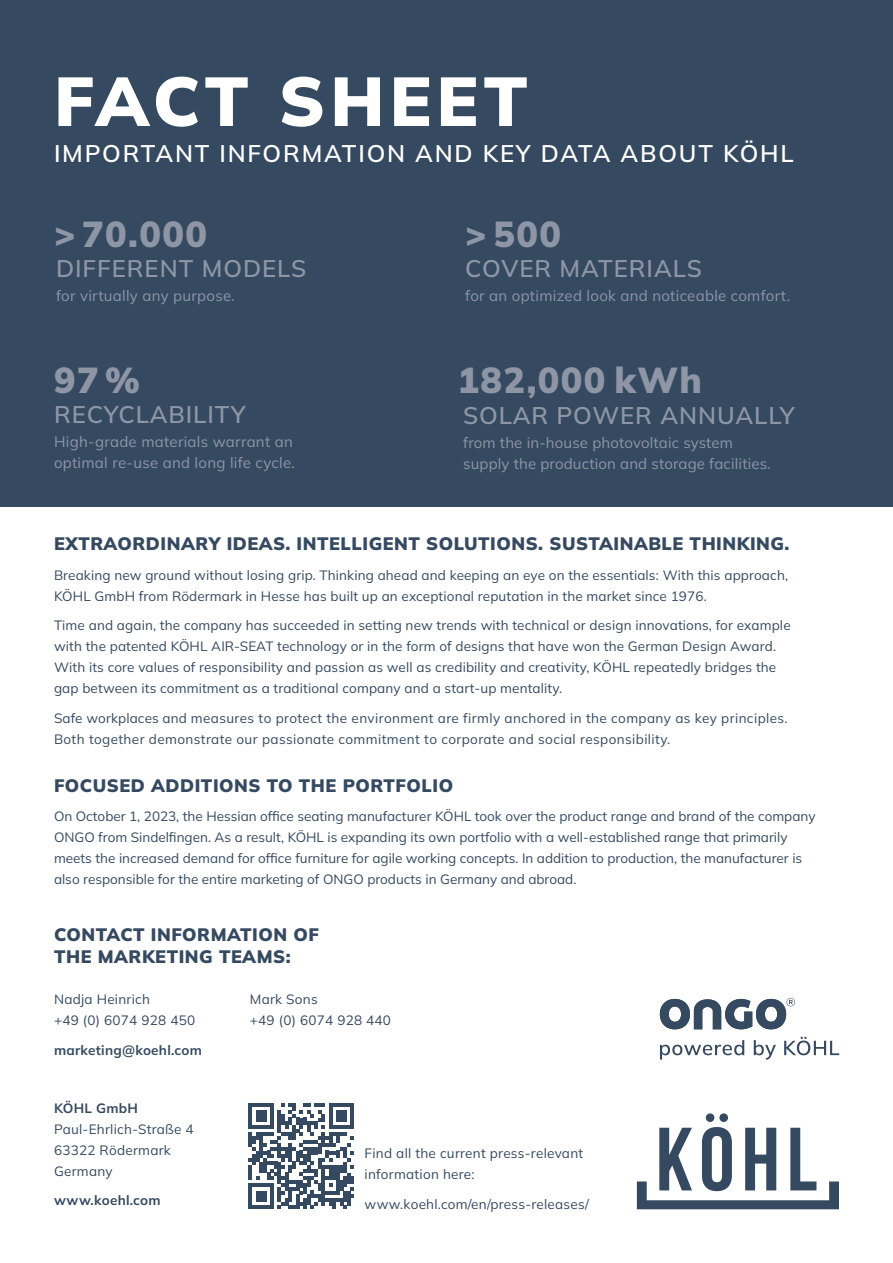
<style>
.page{position:relative;width:893px;height:1263px;background:#fff}
.page>*{position:absolute;margin:0;border:0;box-sizing:border-box;transform-origin:0 0}
.t1{font:900 69px "Mulish";letter-spacing:.075em;color:#fff}
.t2{font:900 36px "Mulish";letter-spacing:.04em;color:#8e96a6}
.t3{font:600 24px "Mulish";letter-spacing:.04em;color:#8e96a6}
.t4{font:600 24px "Mulish";letter-spacing:.075em;color:#fff}
.t5{font:900 18px/22.5px "Mulish";letter-spacing:.03em;color:#354960}
.t6{font:15px/21px "Mulish";letter-spacing:.015em;color:#8e96a6}
.t7{font:13.5px/21px "Mulish";letter-spacing:.01em;color:#354960}
.t8{font:13.5px/21px "Mulish";letter-spacing:.03em;color:#354960}
.t9{font:700 13.5px "Mulish";letter-spacing:.02em;color:#354960}
</style>
<div class="page">
<div style="left:0;top:0;width:893px;height:506px;background:#354960"></div>
<svg style="left:637px;top:1113px;width:202px;height:96px"></svg>
<svg style="left:660px;top:1037px;width:179px;height:23px"></svg>
<svg style="left:660px;top:998px;width:135px;height:31px"></svg>
<svg style="left:248px;top:1103px;width:106px;height:106px"></svg>
<h1 class="t1" style="left:54px;top:55px;width:475px">FACT SHEET</h1>
<h3 class="t4" style="left:54px;top:137px;width:741px">IMPORTANT INFORMATION AND KEY DATA ABOUT KÖHL</h3>
<h2 class="t2" style="left:54px;top:210px;width:155px">&gt; 70.000</h2>
<h3 class="t3" style="left:56px;top:252px;width:252px">DIFFERENT MODELS</h3>
<p class="t6" style="left:56px;top:285px;width:180px">for virtually any purpose.</p>
<h2 class="t2" style="left:54px;top:355px;width:87px">97 %</h2>
<h3 class="t3" style="left:54px;top:398px;width:193px">RECYCLABILITY</h3>
<p class="t6" style="left:54px;top:431px;width:243px">High-grade materials warrant an optimal re-use and long life cycle.</p>
<h2 class="t2" style="left:465px;top:210px;width:97px">&gt; 500</h2>
<h3 class="t3" style="left:465px;top:252px;width:238px">COVER MATERIALS</h3>
<p class="t6" style="left:465px;top:285px;width:326px">for an optimized look and noticeable comfort.</p>
<h2 class="t2" style="left:458px;top:355px;width:246px">182,000 kWh</h2>
<h3 class="t3" style="left:463px;top:399px;width:333px">SOLAR POWER ANNUALLY</h3>
<p class="t6" style="left:463px;top:432px;width:309px">from the in-house photovoltaic system supply the production and storage facilities.</p>
<h3 class="t5" style="left:54px;top:532px;width:737px">EXTRAORDINARY IDEAS. INTELLIGENT SOLUTIONS. SUSTAINABLE THINKING.</h3>
<p class="t7" style="left:54px;top:564px;width:736px">Breaking new ground without losing grip. Thinking ahead and keeping an eye on the essentials: With this approach,<br>KÖHL GmbH from Rödermark in Hesse has built up an exceptional reputation in the market since 1976.</p>
<p class="t7" style="left:54px;top:614px;width:738px">Time and again, the company has succeeded in setting new trends with technical or design innovations, for example with the patented KÖHL AIR-SEAT technology or in the form of designs that have won the German Design Award.<br>With its core values of responsibility and passion as well as credibility and creativity, KÖHL repeatedly bridges the gap between its commitment as a traditional company and a start-up mentality.</p>
<p class="t8" style="left:54px;top:707px;width:735px">Safe workplaces and measures to protect the environment are firmly anchored in the company as key principles.<br>Both together demonstrate our passionate commitment to corporate and social responsibility.</p>
<h3 class="t5" style="left:54px;top:773px;width:401px">FOCUSED ADDITIONS TO THE PORTFOLIO</h3>
<p class="t7" style="left:54px;top:805px;width:763px">On October 1, 2023, the Hessian office seating manufacturer KÖHL took over the product range and brand of the company ONGO from Sindelfingen. As a result, KÖHL is expanding its own portfolio with a well-established range that primarily meets the increased demand for office furniture for agile working concepts. In addition to production, the manufacturer is also responsible for the entire marketing of ONGO products in Germany and abroad.</p>
<h3 class="t5" style="left:54px;top:922px;width:266px">CONTACT INFORMATION OF<br>THE MARKETING TEAMS:</h3>
<p class="t7" style="left:54px;top:989px;width:143px">Nadja Heinrich<br>+49 (0) 6074 928 450</p>
<p class="t9" style="left:54px;top:1041px;width:149px">marketing@koehl.com</p>
<p class="t9" style="left:54px;top:1099px;width:86px">KÖHL GmbH</p>
<p class="t7" style="left:54px;top:1118px;width:141px">Paul-Ehrlich-Straße 4<br>63322 Rödermark<br>Germany</p>
<p class="t9" style="left:54px;top:1191px;width:108px">www.koehl.com</p>
<p class="t7" style="left:250px;top:989px;width:143px">Mark Sons<br>+49 (0) 6074 928 440</p>
<p class="t7" style="left:365px;top:1143px;width:220px">Find all the current press-relevant information here:</p>
<p class="t7" style="left:365px;top:1193px;width:226px">www.koehl.com/en/press-releases/</p>
</div>
